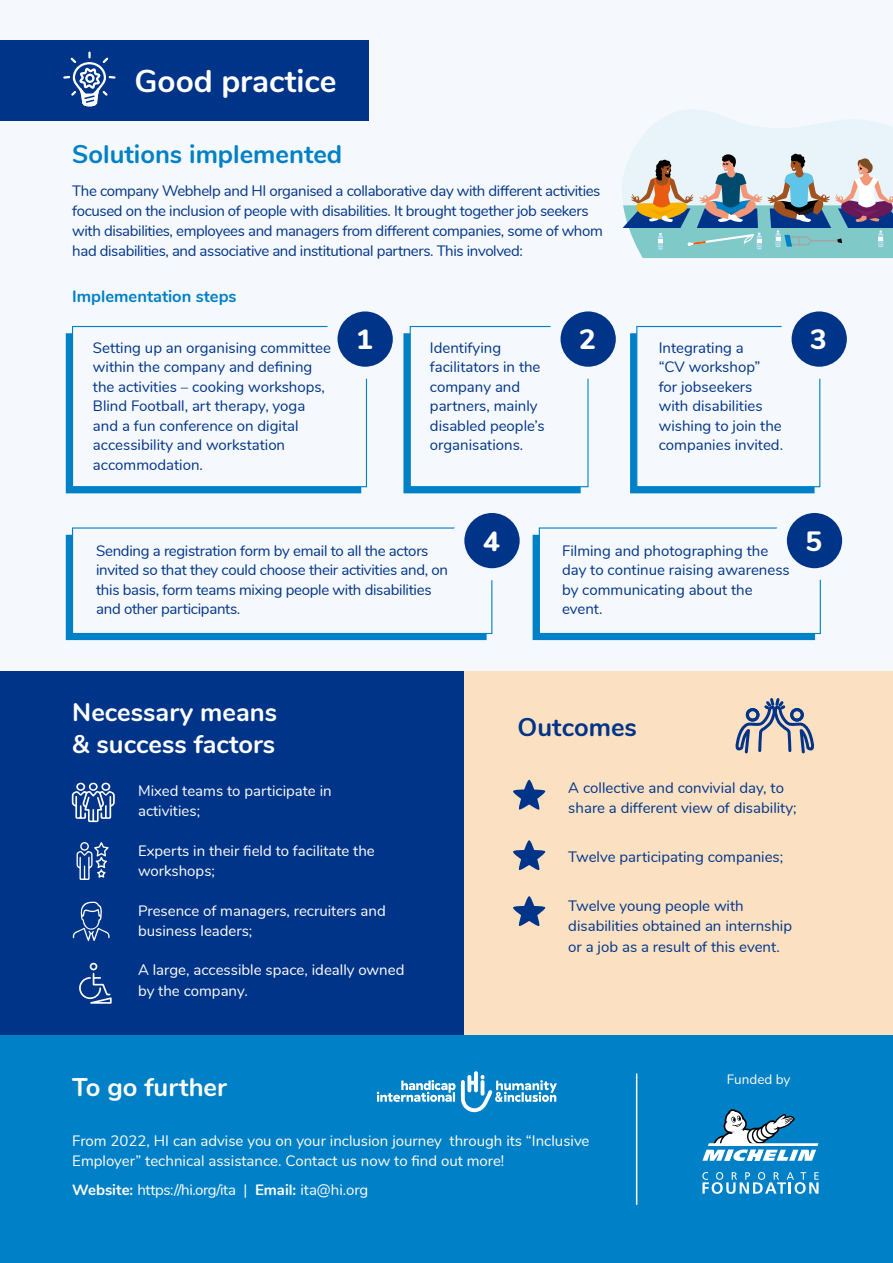
<style>
.page{position:relative;width:893px;height:1263px;background:#fff}
.page>*{position:absolute;margin:0;border:0;box-sizing:border-box;transform-origin:0 0}
.titre_partie{font:700 31.5px "Nunito";color:#fff}
.t1{font:800 27.9px "Nunito";color:#fff}
.titre-moyens{font:700 25.5px/31.5px "Nunito";color:#fff}
.titre-solutions-resu{font:700 25.5px "Nunito";color:#0080c6}
.titre-aller-loin{font:700 25.5px "Nunito";color:#fff}
.titre-moyens-2{font:700 25.5px "Nunito";color:#003489}
.titre-les-etapes{font:700 16.5px "Nunito";color:#0080c6}
.texte{font:15px/19.5px "Nunito";color:#003489}
.texte-2{font:15px/20.2px "Nunito";letter-spacing:-.025em;color:#003489}
.texte-3{font:15px/20.2px "Nunito";color:#fff}
.texte-4{font:15px/19.5px "Nunito";letter-spacing:-.02em;color:#003489}
.texte-aller-plus-loi{font:15px/20.2px "Nunito";color:#fff}
.texte-aller-plus-loi-2{font:15px "Nunito";letter-spacing:-.025em;color:#fff}
.texte-finance-par{font:13.5px "Nunito";color:#fff}
.s1{font-weight:700}
</style>
<div class="page">
<div style="left:0;top:1035px;width:893px;height:228px;background:#0080c6"></div>
<div style="left:0;top:670px;width:469px;height:365px;background:#003489"></div>
<div style="left:464px;top:670px;width:429px;height:365px;background:#fbe1c2"></div>
<div style="left:0;top:0;width:893px;height:670px;background:#f5f8fc"></div>
<div style="left:0;top:40px;width:368px;height:81px;background:#003489"></div>
<svg style="left:63px;top:51px;width:53px;height:56px"></svg>
<svg style="left:622px;top:110px;width:271px;height:148px"></svg>
<div style="left:533px;top:535px;width:282px;height:105px;background:#0080c6"></div>
<div style="left:66px;top:535px;width:421px;height:105px;background:#0080c6"></div>
<div style="left:539px;top:527px;width:282px;height:107px;background:#f5f8fc;border:1px solid #0080c6"></div>
<div style="left:72px;top:527px;width:420px;height:107px;background:#f5f8fc;border:1px solid #0080c6"></div>
<svg style="left:781px;top:507px;width:67px;height:67px;background:#245099"></svg>
<div style="left:775px;top:501px;width:79px;height:79px;border:12px solid #f5f8fc;border-radius:50%"></div>
<svg style="left:458px;top:507px;width:68px;height:67px;background:#26529a"></svg>
<div style="left:452px;top:501px;width:80px;height:79px;border:12px solid #f5f8fc;border-radius:50%"></div>
<div style="left:66px;top:333px;width:295px;height:160px;background:#0080c6"></div>
<div style="left:72px;top:326px;width:295px;height:161px;background:#f5f8fc;border:1px solid #0080c6"></div>
<svg style="left:332px;top:305px;width:67px;height:68px;background:#26529a"></svg>
<div style="left:326px;top:299px;width:79px;height:80px;border:12px solid #f5f8fc;border-radius:50%"></div>
<div style="left:403px;top:333px;width:178px;height:160px;background:#0080c6;border:2px solid #0080c6"></div>
<div style="left:410px;top:326px;width:179px;height:161px;background:#f5f8fc;border:1px solid #0080c6"></div>
<svg style="left:554px;top:305px;width:68px;height:68px;background:#28549b"></svg>
<div style="left:548px;top:299px;width:80px;height:80px;border:12px solid #f5f8fc;border-radius:50%"></div>
<div style="left:630px;top:333px;width:185px;height:160px;background:#0080c6;border:2px solid #0080c6"></div>
<div style="left:636px;top:326px;width:184px;height:161px;background:#f5f8fc;border:1px solid #0080c6"></div>
<svg style="left:786px;top:305px;width:67px;height:68px;background:#26529a"></svg>
<div style="left:780px;top:299px;width:79px;height:80px;border:12px solid #f5f8fc;border-radius:50%"></div>
<svg style="left:513px;top:780px;width:33px;height:30px"></svg>
<svg style="left:513px;top:840px;width:33px;height:31px"></svg>
<svg style="left:513px;top:896px;width:33px;height:30px"></svg>
<svg style="left:735px;top:698px;width:80px;height:56px"></svg>
<svg style="left:72px;top:783px;width:43px;height:39px"></svg>
<svg style="left:77px;top:842px;width:32px;height:38px"></svg>
<svg style="left:72px;top:902px;width:38px;height:39px"></svg>
<svg style="left:79px;top:963px;width:33px;height:41px"></svg>
<hr style="left:636px;top:1073px;width:1px;height:132px;background:#fff">
<svg style="left:377px;top:1071px;width:180px;height:41px"></svg>
<svg style="left:702px;top:1109px;width:116px;height:52px"></svg>
<svg style="left:702px;top:1172px;width:116px;height:22px"></svg>
<h1 class="titre_partie" style="left:135px;top:57px;width:203px">Good practice</h1>
<p class="titre-solutions-resu" style="left:72px;top:135px;width:271px">Solutions implemented</p>
<p class="texte-2" style="left:72px;top:179px;width:532px">The company Webhelp and HI organised a collaborative day with different activities focused on the inclusion of people with disabilities. It brought together job seekers with disabilities, employees and managers from different companies, some of whom had disabilities, and associative and institutional partners. This involved:</p>
<p class="titre-les-etapes" style="left:72px;top:284px;width:166px">Implementation steps</p>
<p class="texte" style="left:93px;top:337px;width:240px">Setting up an organising committee within the company and defining the activities – cooking workshops,<br>Blind Football, art therapy, yoga and a fun conference on digital accessibility and workstation accommodation.</p>
<p class="texte" style="left:430px;top:337px;width:116px">Identifying facilitators in the company and partners, mainly disabled people’s organisations.</p>
<p class="texte" style="left:659px;top:337px;width:126px">Integrating a<br>“CV workshop”<br>for jobseekers with disabilities wishing to join the companies invited.</p>
<h2 class="t1" style="left:356px;top:319px;width:18px">1</h2>
<h2 class="t1" style="left:579px;top:319px;width:18px">2</h2>
<h2 class="t1" style="left:810px;top:319px;width:18px">3</h2>
<h2 class="t1" style="left:483px;top:520px;width:18px">4</h2>
<h2 class="t1" style="left:805px;top:520px;width:18px">5</h2>
<p class="texte-4" style="left:96px;top:540px;width:353px">Sending a registration form by email to all the actors invited so that they could choose their activities and, on this basis, form teams mixing people with disabilities and other participants.</p>
<p class="texte" style="left:562px;top:540px;width:229px">Filming and photographing the day to continue raising awareness by communicating about the event.</p>
<p class="titre-moyens" style="left:72px;top:695px;width:206px">Necessary means &amp; success factors</p>
<p class="texte-3" style="left:138px;top:780px;width:195px">Mixed teams to participate in activities;</p>
<p class="texte-3" style="left:138px;top:839px;width:238px">Experts in their field to facilitate the workshops;</p>
<p class="texte-3" style="left:138px;top:899px;width:249px">Presence of managers, recruiters and business leaders;</p>
<p class="texte-3" style="left:138px;top:959px;width:268px">A large, accessible space, ideally owned by the company.</p>
<p class="titre-moyens-2" style="left:518px;top:708px;width:121px">Outcomes</p>
<p class="texte" style="left:568px;top:777px;width:230px;line-height:20.2px">A collective and convivial day, to share a different view of disability;</p>
<p class="texte" style="left:568px;top:846px;width:216px">Twelve participating companies;</p>
<p class="texte" style="left:568px;top:895px;width:225px;line-height:20.2px">Twelve young people with disabilities obtained an internship or a job as a result of this event.</p>
<p class="titre-aller-loin" style="left:72px;top:1068px;width:156px">To go further</p>
<p class="texte-aller-plus-loi" style="left:72px;top:1129px;width:519px">From 2022, HI can advise you on your inclusion journey through its “Inclusive<br>Employer” technical assistance. Contact us now to find out more!</p>
<p class="texte-aller-plus-loi-2" style="left:72px;top:1178px;width:297px"><span class="s1">Website:</span> https://hi.org/ita | <span class="s1">Email:</span> ita@hi.org</p>
<p class="texte-finance-par" style="left:727px;top:1069px;width:65px">Funded by</p>
</div>
